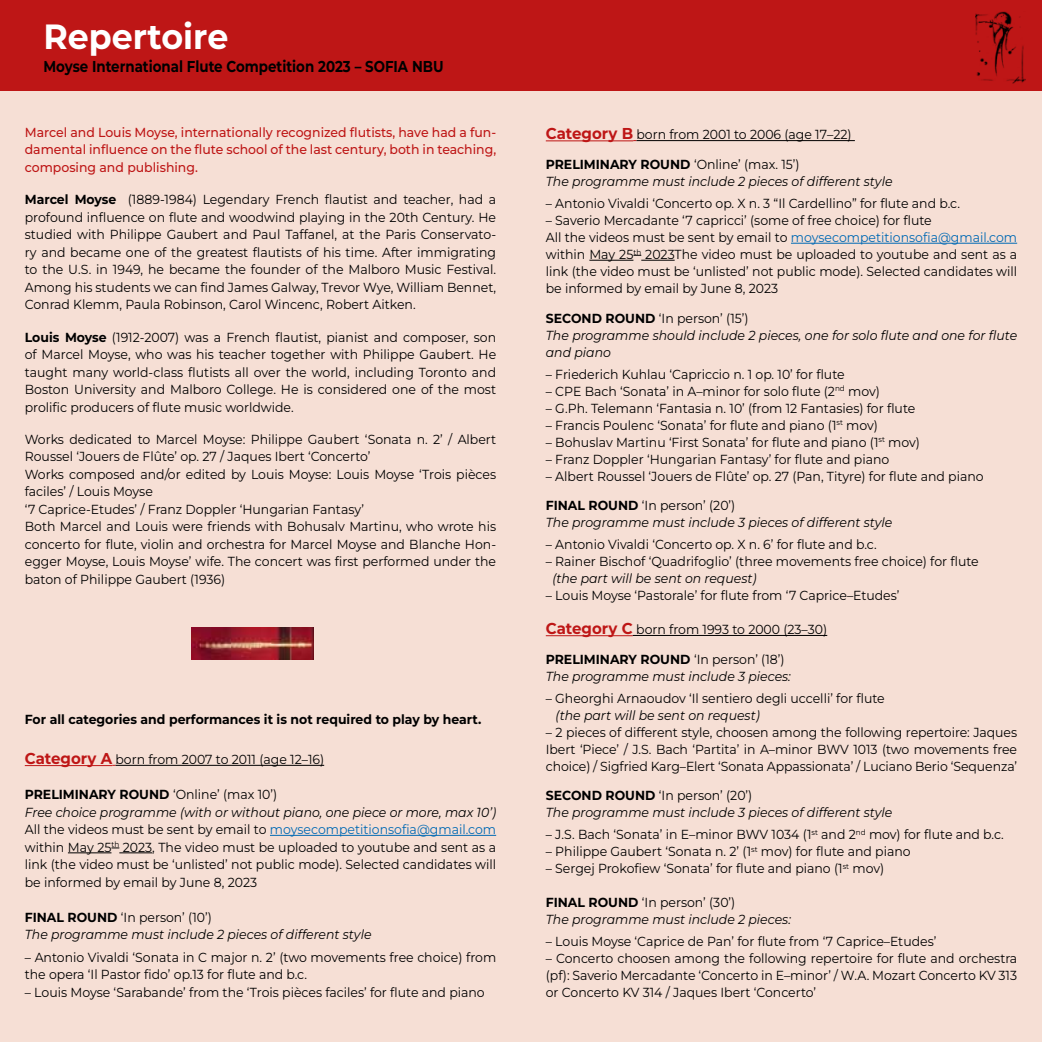
<style>
.page{position:relative;width:1042px;height:1042px;background:#f6dfd5}
.page>*{position:absolute;margin:0;border:0;box-sizing:border-box;transform-origin:0 0}
.t1{font:700 35px "Montserrat";color:#fff;scale:.95 1}
.t2{font:700 15.75px "Montserrat";color:#000;scale:.85 1}
.t3{font:13.12px/17.5px "Montserrat";color:#000;text-align:justify;scale:.95 1}
.t4{font:italic 13.12px/17px "Montserrat";color:#000;scale:.95 1}
.t5{font:500 13.12px/17.5px "Montserrat";color:#be1616;text-align:justify;scale:.95 1}
.t6{font:700 13.12px "Montserrat";color:#000;scale:.95 1}
.s1{font-weight:700}
.s2{font-weight:700;font-size:15.75px;color:#be1616}
.s3{font-style:italic}
.s4{color:#0069b4}
.s5{font-weight:700;font-style:normal}
.s6{font-style:normal}
</style>
<div class="page">
<hr style="left:25px;top:765px;width:87px;height:1px;background:#be1616">
<hr style="left:115px;top:765px;width:209px;height:1px;background:#000">
<hr style="left:270px;top:835px;width:226px;height:1px;background:#0069b4">
<hr style="left:68px;top:852px;width:43px;height:1px;background:#000">
<hr style="left:119px;top:852px;width:33px;height:1px;background:#000">
<div style="left:0;top:0;width:1042px;height:91px;background:#be1616"></div>
<hr style="left:546px;top:140px;width:87px;height:1px;background:#be1616">
<hr style="left:636px;top:140px;width:219px;height:1px;background:#000">
<hr style="left:791px;top:243px;width:226px;height:1px;background:#0069b4">
<hr style="left:589px;top:260px;width:44px;height:1px;background:#000">
<hr style="left:641px;top:260px;width:33px;height:1px;background:#000">
<hr style="left:546px;top:635px;width:87px;height:1px;background:#be1616">
<hr style="left:633px;top:635px;width:194px;height:1px;background:#000">
<img style="left:975px;top:12px;width:50px;height:72px">
<img style="left:191px;top:628px;width:123px;height:32px">
<h1 class="t1" style="left:43px;top:13px;width:196px">Repertoire</h1>
<p class="t2" style="left:43px;top:55px;width:472px">Moyse International Flute Competition 2023 – SOFIA NBU</p>
<p class="t5" style="left:25px;top:123px;width:498px">Marcel and Louis Moyse, internationally recognized flutists, have had a fun&shy;damental influence on the flute school of the last century, both in teaching, composing and publishing.</p>
<p class="t3" style="left:25px;top:190px;width:498px"><span class="s1">Marcel Moyse</span> (1889-1984) Legendary French flautist and teacher, had a profound influence on flute and woodwind playing in the 20th Century. He studied with Philippe Gaubert and Paul Taffanel, at the Paris Conservato&shy;ry and became one of the greatest flautists of his time. After immigrating to the U.S. in 1949, he became the founder of the Malboro Music Festival.<br>Among his students we can find James Galway, Trevor Wye, William Bennet, Conrad Klemm, Paula Robinson, Carol Wincenc, Robert Aitken.</p>
<p class="t3" style="left:25px;top:328px;width:498px"><span class="s1">Louis Moyse</span> (1912-2007) was a French flautist, pianist and composer, son of Marcel Moyse, who was his teacher together with Philippe Gaubert. He taught many world-class flutists all over the world, including Toronto and Boston University and Malboro College. He is considered one of the most prolific producers of flute music worldwide.</p>
<p class="t3" style="left:25px;top:430px;width:498px;text-align:left">Works dedicated to Marcel Moyse: Philippe Gaubert ‘Sonata n. 2’ / Albert Roussel ‘Jouers de Flûte’ op. 27 / Jaques Ibert ‘Concerto’<br>Works composed and/or edited by Louis Moyse: Louis Moyse ‘Trois pièces faciles’ / Louis Moyse<br>‘7 Caprice-Etudes’ / Franz Doppler ‘Hungarian Fantasy’<br>Both Marcel and Louis were friends with Bohusalv Martinu, who wrote his concerto for flute, violin and orchestra for Marcel Moyse and Blanche Hon&shy;egger Moyse, Louis Moyse’ wife. The concert was first performed under the baton of Philippe Gaubert (1936)</p>
<p class="t6" style="left:25px;top:710px;width:482px">For all categories and performances it is not required to play by heart.</p>
<p class="t3" style="left:25px;top:750px;width:317px"><span class="s2">Category A</span> born from 2007 to 2011 (age 12–16)</p>
<p class="t3" style="left:25px;top:785px;width:498px;text-align:left"><span class="s1">PRELIMINARY ROUND</span> ‘Online’ (max 10’)<br><span class="s3">Free choice programme (with or without piano, one piece or more, max 10’)<br></span>All the videos must be sent by email to <span class="s4">moysecompetitionsofia@gmail.com </span>within May 25<sup>th</sup> 2023, The video must be uploaded to youtube and sent as a link (the video must be ‘unlisted’ not public mode). Selected candidates will be informed by email by June 8, 2023</p>
<p class="t4" style="left:25px;top:908px;width:366px;line-height:17.5px"><span class="s5">FINAL ROUND</span> <span class="s6">‘In person’ (10’)<br></span>The programme must include 2 pieces of different style</p>
<p class="t3" style="left:25px;top:948px;width:498px">– Antonio Vivaldi ‘Sonata in C major n. 2’ (two movements free choice) from the opera ‘Il Pastor fido’ op.13 for flute and b.c.</p>
<p class="t3" style="left:25px;top:983px;width:486px">– Louis Moyse ‘Sarabande’ from the ‘Trois pièces faciles’ for flute and piano</p>
<p class="t3" style="left:546px;top:126px;width:323px"><span class="s2">Category B</span> born from 2001 to 2006 (age 17–22)</p>
<p class="t4" style="left:546px;top:155px;width:366px"><span class="s5">PRELIMINARY ROUND</span> <span class="s6">‘Online’ (max. 15’)<br></span>The programme must include 2 pieces of different style</p>
<p class="t3" style="left:546px;top:194px;width:437px">– Antonio Vivaldi ‘Concerto op. X n. 3 “Il Cardellino” for flute and b.c.</p>
<p class="t3" style="left:546px;top:211px;width:498px;line-height:17px;text-align:left">– Saverio Mercadante ‘7 capricci’ (some of free choice) for flute<br>All the videos must be sent by email to <span class="s4">moysecompetitionsofia@gmail.com </span>within May 25<sup>th</sup> 2023The video must be uploaded to youtube and sent as a link (the video must be ‘unlisted’ not public mode). Selected candidates will be informed by email by June 8, 2023</p>
<p class="t4" style="left:546px;top:309px;width:498px"><span class="s5">SECOND ROUND</span> <span class="s6">‘In person’ (15’)<br></span>The programme should include 2 pieces, one for solo flute and one for flute and piano</p>
<p class="t3" style="left:546px;top:365px;width:316px">– Friederich Kuhlau ‘Capriccio n. 1 op. 10’ for flute</p>
<p class="t3" style="left:546px;top:382px;width:353px">– CPE Bach ‘Sonata’ in A–minor for solo flute (2<sup>nd</sup> mov)</p>
<p class="t3" style="left:546px;top:399px;width:390px">– G.Ph. Telemann ‘Fantasia n. 10’ (from 12 Fantasies) for flute</p>
<p class="t3" style="left:546px;top:416px;width:351px">– Francis Poulenc ‘Sonata’ for flute and piano (1<sup>st</sup> mov)</p>
<p class="t3" style="left:546px;top:433px;width:395px">– Bohuslav Martinu ‘First Sonata’ for flute and piano (1<sup>st</sup> mov)</p>
<p class="t3" style="left:546px;top:450px;width:363px">– Franz Doppler ‘Hungarian Fantasy’ for flute and piano</p>
<p class="t3" style="left:546px;top:467px;width:462px">– Albert Roussel ‘Jouers de Flûte’ op. 27 (Pan, Tityre) for flute and piano</p>
<p class="t4" style="left:546px;top:497px;width:366px"><span class="s5">FINAL ROUND</span> <span class="s6">‘In person’ (20’)<br></span>The programme must include 3 pieces of different style</p>
<p class="t3" style="left:546px;top:535px;width:350px">– Antonio Vivaldi ‘Concerto op. X n. 6’ for flute and b.c.</p>
<p class="t3" style="left:546px;top:552px;width:457px">– Rainer Bischof ‘Quadrifoglio’ (three movements free choice) for flute</p>
<p class="t4" style="left:552px;top:569px;width:216px">(the part will be sent on request)</p>
<p class="t3" style="left:546px;top:586px;width:374px">– Louis Moyse ‘Pastorale’ for flute from ‘7 Caprice–Etudes’</p>
<p class="t3" style="left:546px;top:620px;width:298px"><span class="s2">Category C</span> born from 1993 to 2000 (23–30)</p>
<p class="t4" style="left:546px;top:650px;width:259px"><span class="s5">PRELIMINARY ROUND</span> <span class="s6">‘In person’ (18’)<br></span>The programme must include 3 pieces:</p>
<p class="t3" style="left:546px;top:689px;width:358px">– Gheorghi Arnaoudov ‘Il sentiero degli uccelli’ for flute</p>
<p class="t4" style="left:555px;top:706px;width:216px">(the part will be sent on request)</p>
<p class="t3" style="left:546px;top:723px;width:498px;line-height:17px">– 2 pieces of different style, choosen among the following repertoire: Jaques Ibert ‘Piece’ / J.S. Bach ‘Partita’ in A–minor Bwv 1013 (two movements free choice) / Sigfried Karg–Elert ‘Sonata Appassionata’ / Luciano Berio ‘Sequenza’</p>
<p class="t4" style="left:546px;top:787px;width:366px"><span class="s5">SECOND ROUND</span> <span class="s6">‘In person’ (20’)<br></span>The programme must include 3 pieces of different style</p>
<p class="t3" style="left:546px;top:825px;width:484px">– J.S. Bach ‘Sonata’ in E–minor Bwv 1034 (1<sup>st</sup> and 2<sup>nd</sup> mov) for flute and b.c.</p>
<p class="t3" style="left:546px;top:842px;width:385px">– Philippe Gaubert ‘Sonata n. 2’ (1<sup>st</sup> mov) for flute and piano</p>
<p class="t3" style="left:546px;top:859px;width:358px">– Sergej Prokofiew ‘Sonata’ for flute and piano (1<sup>st</sup> mov)</p>
<p class="t4" style="left:546px;top:894px;width:260px"><span class="s5">FINAL ROUND</span> <span class="s6">‘In person’ (30’)<br></span>The programme must include 2 pieces:</p>
<p class="t3" style="left:546px;top:932px;width:413px">– Louis Moyse ‘Caprice de Pan’ for flute from ‘7 Caprice–Etudes’</p>
<p class="t3" style="left:546px;top:950px;width:498px;line-height:17px">– Concerto choosen among the following repertoire for flute and orchestra (pf): Saverio Mercadante ‘Concerto in E–minor’ / W.A. Mozart Concerto KV 313 or Concerto KV 314 / Jaques Ibert ‘Concerto’</p>
</div>
